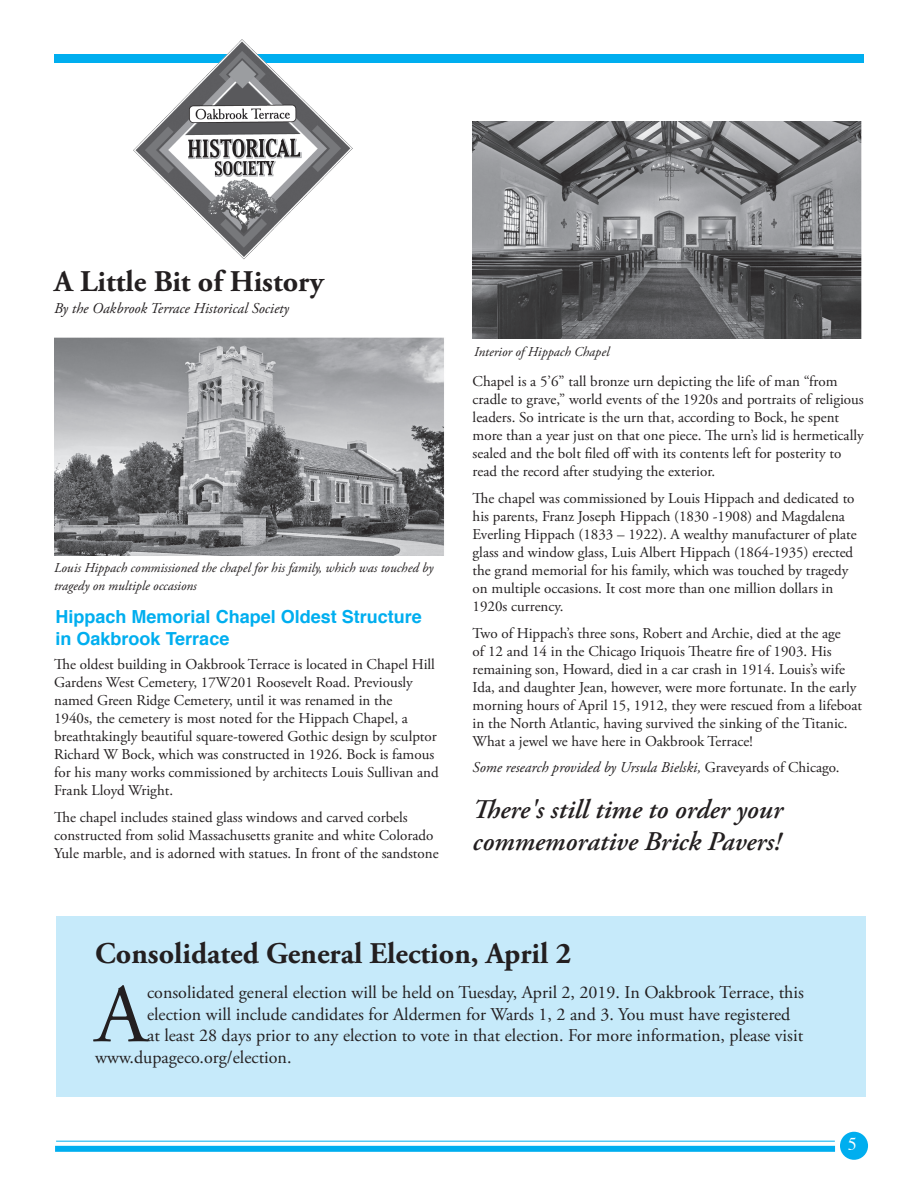
<style>
.page{position:relative;width:918px;height:1188px;background:#fff}
.page>*{position:absolute;margin:0;border:0;box-sizing:border-box;transform-origin:0 0}
.body{font:83.1px "Adobe Garamond Pro";color:#231f20}
.headers{font:700 30px "Adobe Garamond Pro";color:#231f20}
.body-2{font:italic 600 27px/32.4px "Adobe Garamond Pro";color:#231f20}
.body-3{font:18px "Adobe Garamond Pro";color:#231f20}
.subhead2{font:700 18px "Helvetica";color:#00aeef}
.t1{font:18px "Times";color:#fff}
.body-4{font:15px/18px "Adobe Garamond Pro";color:#231f20}
.body-5{font:italic 15px "Adobe Garamond Pro";color:#231f20}
.captions{font:italic 13.5px/18px "Adobe Garamond Pro";color:#231f20}
.s1{font-style:normal}
</style>
<div class="page">
<div style="left:54px;top:54px;width:810px;height:9px;background:#00aeef"></div>
<div style="left:840px;top:1132px;width:28px;height:28px;background:#00aeef;border-radius:50%"></div>
<div style="left:55px;top:1146px;width:780px;height:6px;background:#00aeef"></div>
<hr style="left:56px;top:1141px;width:779px;height:1px;background:#00aeef">
<div style="left:56px;top:917px;width:810px;height:180px;background:#c6eafa"></div>
<img style="left:54px;top:338px;width:390px;height:218px">
<img style="left:473px;top:122px;width:388px;height:217px">
<img style="left:133px;top:39px;width:220px;height:221px">
<p class="headers" style="left:54px;top:264px;width:271px">A Little Bit of History</p>
<p class="body-5" style="left:54px;top:299px;width:236px">By the Oakbrook Terrace Historical Society</p>
<p class="captions" style="left:54px;top:559px;width:381px">Louis Hippach commissioned the chapel for his family, which was touched by tragedy on multiple occasions</p>
<p class="subhead2" style="left:56px;top:602px;width:368px">Hippach Memorial Chapel Oldest Structure</p>
<p class="subhead2" style="left:56px;top:624px;width:175px">in Oakbrook Terrace</p>
<p class="body-4" style="left:54px;top:656px;width:386px">The oldest building in Oakbrook Terrace is located in Chapel Hill Gardens West Cemetery, 17W201 Roosevelt Road. Previously named Green Ridge Cemetery, until it was renamed in the<br>1940s, the cemetery is most noted for the Hippach Chapel, a breathtakingly beautiful square-towered Gothic design by sculptor Richard W Bock, which was constructed in 1926. Bock is famous for his many works commissioned by architects Louis Sullivan and Frank Lloyd Wright.</p>
<p class="body-4" style="left:54px;top:809px;width:386px">The chapel includes stained glass windows and carved corbels constructed from solid Massachusetts granite and white Colorado<br>Yule marble, and is adorned with statues. In front of the sandstone</p>
<p class="captions" style="left:474px;top:343px;width:137px">Interior of Hippach Chapel</p>
<p class="body-4" style="left:473px;top:373px;width:393px">Chapel is a 5’6” tall bronze urn depicting the life of man “from cradle to grave,” world events of the 1920s and portraits of religious leaders. So intricate is the urn that, according to Bock, he spent more than a year just on that one piece. The urn’s lid is hermetically sealed and the bolt filed off with its contents left for posterity to read the record after studying the exterior.</p>
<p class="body-4" style="left:473px;top:490px;width:386px">The chapel was commissioned by Louis Hippach and dedicated to his parents, Franz Joseph Hippach (1830 -1908) and Magdalena Everling Hippach (1833 – 1922). A wealthy manufacturer of plate glass and window glass, Luis Albert Hippach (1864-1935) erected the grand memorial for his family, which was touched by tragedy on multiple occasions. It cost more than one million dollars in 1920s currency.</p>
<p class="body-4" style="left:473px;top:624px;width:391px">Two of Hippach’s three sons, Robert and Archie, died at the age<br>of 12 and 14 in the Chicago Iriquois Theatre fire of 1903. His remaining son, Howard, died in a car crash in 1914. Louis’s wife Ida, and daughter Jean, however, were more fortunate. In the early morning hours of April 15, 1912, they were rescued from a lifeboat in the North Atlantic, having survived the sinking of the Titanic.<br>What a jewel we have here in Oakbrook Terrace!</p>
<p class="body-5" style="left:473px;top:759px;width:369px">Some research provided by Ursula Bielski, <span class="s1">Graveyards of Chicago.</span></p>
<p class="body-2" style="left:473px;top:794px;width:312px">There's still time to order your commemorative Brick Pavers!</p>
<p class="headers" style="left:95px;top:937px;width:478px">Consolidated General Election, April 2</p>
<p class="body" style="left:95px;top:965px;width:53px">A</p>
<p class="body-3" style="left:147px;top:982px;width:658px">consolidated general election will be held on Tuesday, April 2, 2019. In Oakbrook Terrace, this</p>
<p class="body-3" style="left:147px;top:1003px;width:645px">election will include candidates for Aldermen for Wards 1, 2 and 3. You must have registered</p>
<p class="body-3" style="left:147px;top:1025px;width:658px">at least 28 days prior to any election to vote in that election. For more information, please visit</p>
<p class="body-3" style="left:95px;top:1046px;width:198px">www.dupageco.org/election.</p>
<p class="t1" style="left:848px;top:1128px;width:10px">5</p>
</div>
